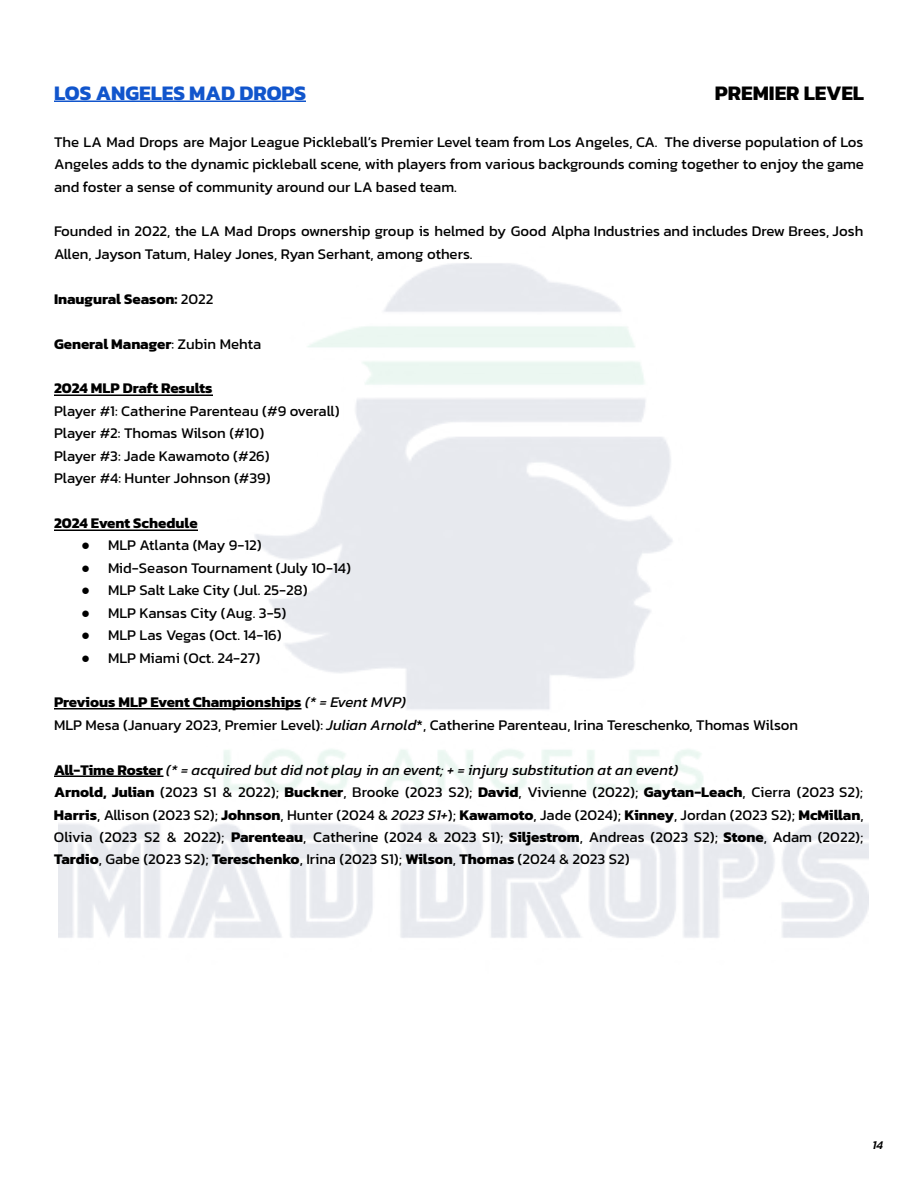
<style>
.page{position:relative;width:918px;height:1188px;background:#fff}
.page>*{position:absolute;margin:0;border:0;box-sizing:border-box;transform-origin:0 0}
.t1{font:700 21px "Kanit";color:#15c}
.t2{font:700 21px "Kanit";color:#000}
.t3{font:15px/22.5px "Kanit";color:#000}
.t4{font:700 15px "Kanit";color:#000}
.t5{font:italic 500 12px "Kanit";color:#000}
.s1{font-weight:400}
.s2{font-family:"Arial"}
.s3{font-weight:700}
.s4{font-style:italic}
</style>
<div class="page">
<hr style="left:54px;top:101px;width:252px;height:1px;background:#15c">
<hr style="left:54px;top:395px;width:159px;height:1px;background:#000">
<hr style="left:54px;top:530px;width:144px;height:1px;background:#000">
<hr style="left:54px;top:708px;width:248px;height:1px;background:#000">
<hr style="left:54px;top:776px;width:109px;height:1px;background:#000">
<h1 class="t1" style="left:54px;top:76px;width:254px">LOS ANGELES MAD DROPS</h1>
<h1 class="t2" style="left:715px;top:76px;width:151px">PREMIER LEVEL</h1>
<p class="t3" style="left:54px;top:130px;width:811px;text-align:justify">The LA Mad Drops are Major League Pickleball’s Premier Level team from Los Angeles, CA. The diverse population of Los Angeles adds to the dynamic pickleball scene, with players from various backgrounds coming together to enjoy the game and foster a sense of community around our LA based team.</p>
<p class="t3" style="left:54px;top:220px;width:811px">Founded in 2022, the LA Mad Drops ownership group is helmed by Good Alpha Industries and includes Drew Brees, Josh<br>Allen, Jayson Tatum, Haley Jones, Ryan Serhant, among others.</p>
<p class="t4" style="left:54px;top:287px;width:161px">Inaugural Season: <span class="s1">2022</span></p>
<p class="t4" style="left:54px;top:332px;width:209px">General Manager<span class="s1">: Zubin Mehta</span></p>
<p class="t4" style="left:54px;top:377px;width:160px">2024 MLP Draft Results</p>
<p class="t3" style="left:54px;top:399px;width:287px">Player #1: Catherine Parenteau (#9 overall)<br>Player #2: Thomas Wilson (#10)<br>Player #3: Jade Kawamoto (#26)<br>Player #4: Hunter Johnson (#39)</p>
<p class="t4" style="left:54px;top:511px;width:145px">2024 Event Schedule</p>
<p class="t3" style="left:81px;top:534px;width:182px"><span class="s2">●</span> MLP Atlanta (May 9-12)</p>
<p class="t3" style="left:81px;top:556px;width:271px"><span class="s2">●</span> Mid-Season Tournament (July 10-14)</p>
<p class="t3" style="left:81px;top:579px;width:228px"><span class="s2">●</span> MLP Salt Lake City (Jul. 25-28)</p>
<p class="t3" style="left:81px;top:601px;width:207px"><span class="s2">●</span> MLP Kansas City (Aug. 3-5)</p>
<p class="t3" style="left:81px;top:624px;width:202px"><span class="s2">●</span> MLP Las Vegas (Oct. 14-16)</p>
<p class="t3" style="left:81px;top:646px;width:181px"><span class="s2">●</span> MLP Miami (Oct. 24-27)</p>
<p class="t3" style="left:54px;top:691px;width:746px"><span class="s3">Previous MLP Event Championships</span> <span class="s4">(* = Event MVP)<br></span>MLP Mesa (January 2023, Premier Level): <span class="s4">Julian Arnold</span>*, Catherine Parenteau, Irina Tereschenko, Thomas Wilson</p>
<p class="t3" style="left:54px;top:758px;width:811px"><span class="s3">All-Time Roster</span> <span class="s4">(* = acquired but did not play in an event; + = injury substitution at an event)<br></span><span class="s3">Arnold, Julian</span> (2023 S1 &amp; 2022); <span class="s3">Buckner</span>, Brooke (2023 S2); <span class="s3">David</span>, Vivienne (2022); <span class="s3">Gaytan-Leach</span>, Cierra (2023 S2); <span class="s3">Harris</span>, Allison (2023 S2); <span class="s3">Johnson</span>, Hunter (2024 &amp; <span class="s4">2023 S1+</span>); <span class="s3">Kawamoto</span>, Jade (2024); <span class="s3">Kinney</span>, Jordan (2023 S2); <span class="s3">McMillan</span>, Olivia (2023 S2 &amp; 2022); <span class="s3">Parenteau</span>, Catherine (2024 &amp; 2023 S1); <span class="s3">Siljestrom</span>, Andreas (2023 S2); <span class="s3">Stone</span>, Adam (2022); <span class="s3">Tardio</span>, Gabe (2023 S2); <span class="s3">Tereschenko</span>, Irina (2023 S1); <span class="s3">Wilson</span>, <span class="s3">Thomas</span> (2024 &amp; 2023 S2)</p>
<p class="t5" style="left:873px;top:1136px;width:12px">14</p>
</div>
